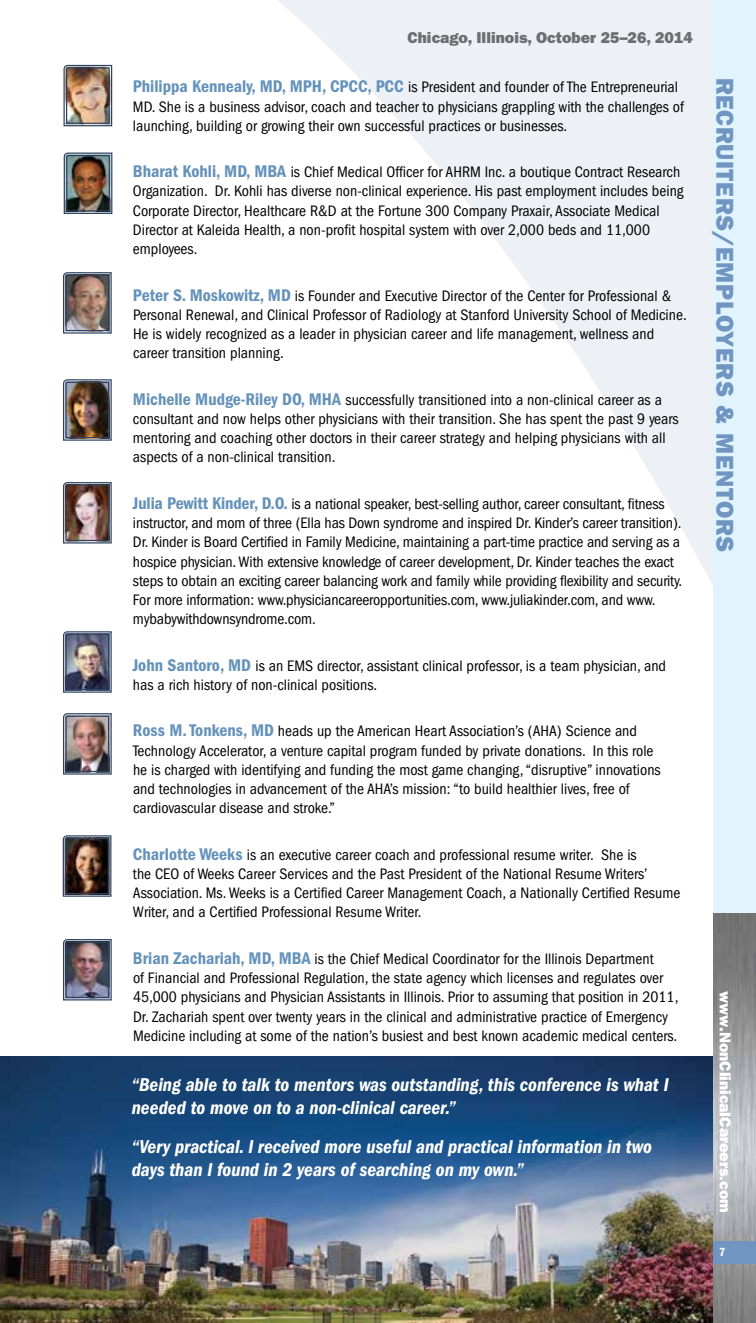
<style>
.page{position:relative;width:756px;height:1323px;background:#fff}
.page>*{position:absolute;margin:0;border:0;box-sizing:border-box;transform-origin:0 0}
.t1{font:800 24.5px "Franklin Gothic";color:#7095c1}
.t2{font:italic 600 condensed 19.25px/23.1px "Franklin Gothic";color:#fff}
.t3{font:condensed 15.75px/19.2px "Franklin Gothic";color:#000}
.t4{font:800 15.75px "Franklin Gothic";color:#6d6e71}
.t5{font:800 15.75px "Franklin Gothic";color:#fff}
.t6{font:600 condensed 12.25px "Franklin Gothic";color:#fff}
.s1{font-weight:600;font-size:17.5px;color:#6592ba}
</style>
<div class="page">
<img style="left:1px;top:1056px;width:713px;height:267px">
<svg style="left:278px;top:0;width:436px;height:847px"></svg>
<div style="left:714px;top:0;width:42px;height:1323px;background:#e1f4fd"></div>
<img style="left:714px;top:914px;width:42px;height:409px">
<div style="left:714px;top:1241px;width:42px;height:23px;background:#7095c1"></div>
<svg style="left:63px;top:272px;width:49px;height:62px;background:#827471"></svg>
<img style="left:63px;top:379px;width:49px;height:62px">
<img style="left:63px;top:482px;width:49px;height:62px">
<img style="left:63px;top:631px;width:49px;height:62px">
<img style="left:63px;top:713px;width:49px;height:62px">
<img style="left:63px;top:939px;width:49px;height:62px">
<img style="left:63px;top:64px;width:50px;height:63px">
<img style="left:63px;top:152px;width:50px;height:62px">
<img style="left:62px;top:835px;width:50px;height:62px">
<p class="t4" style="left:407px;top:29px;width:287px">Chicago, Illinois, October 25–26, 2014</p>
<p class="t4" style="left:610px;top:29px;width:38px">0 1</p>
<p class="t4" style="left:684px;top:29px;width:11px">2</p>
<p class="t3" style="left:133px;top:78px;width:552px"><span class="s1">Philippa Kennealy, MD, MPH, CPCC, PCC</span> is President and founder of The Entrepreneurial<br>MD. She is a business advisor, coach and teacher to physicians grappling with the challenges of launching, building or growing their own successful practices or businesses.</p>
<p class="t3" style="left:133px;top:162px;width:552px"><span class="s1">Bharat Kohli, MD, MBA</span> is Chief Medical Officer for AHRM Inc. a boutique Contract Research Organization. Dr. Kohli has diverse non-clinical experience. His past employment includes being Corporate Director, Healthcare R&amp;D at the Fortune 300 Company Praxair, Associate Medical Director at Kaleida Health, a non-profit hospital system with over 2,000 beds and 11,000 employees.</p>
<p class="t3" style="left:133px;top:286px;width:555px"><span class="s1">Peter S. Moskowitz, MD</span> is Founder and Executive Director of the Center for Professional &amp; Personal Renewal, and Clinical Professor of Radiology at Stanford University School of Medicine.<br>He is widely recognized as a leader in physician career and life management, wellness and career transition planning.</p>
<p class="t3" style="left:133px;top:390px;width:547px"><span class="s1">Michelle Mudge-Riley DO, MHA</span> successfully transitioned into a non-clinical career as a consultant and now helps other physicians with their transition. She has spent the past 9 years mentoring and coaching other doctors in their career strategy and helping physicians with all aspects of a non-clinical transition.</p>
<p class="t3" style="left:133px;top:494px;width:551px"><span class="s1">Julia Pewitt Kinder, D.O.</span> is a national speaker, best-selling author, career consultant, fitness instructor, and mom of three (Ella has Down syndrome and inspired Dr. Kinder’s career transition).<br>Dr. Kinder is Board Certified in Family Medicine, maintaining a part-time practice and serving as a hospice physician. With extensive knowledge of career development, Dr. Kinder teaches the exact steps to obtain an exciting career balancing work and family while providing flexibility and security.<br>For more information: www.physiciancareeropportunities.com, www.juliakinder.com, and www. mybabywithdownsyndrome.com.</p>
<p class="t3" style="left:133px;top:656px;width:535px"><span class="s1">John Santoro, MD</span> is an EMS director, assistant clinical professor, is a team physician, and has a rich history of non-clinical positions.</p>
<p class="t3" style="left:133px;top:722px;width:529px"><span class="s1">Ross M. Tonkens, MD</span> heads up the American Heart Association’s (AHA) Science and Technology Accelerator, a venture capital program funded by private donations. In this role he is charged with identifying and funding the most game changing, “disruptive” innovations and technologies in advancement of the AHA’s mission: “to build healthier lives, free of cardiovascular disease and stroke.”</p>
<p class="t3" style="left:133px;top:845px;width:549px"><span class="s1">Charlotte Weeks</span> is an executive career coach and professional resume writer. She is<br>the CEO of Weeks Career Services and the Past President of the National Resume Writers’ Association. Ms. Weeks is a Certified Career Management Coach, a Nationally Certified Resume Writer, and a Certified Professional Resume Writer.</p>
<p class="t3" style="left:133px;top:949px;width:547px"><span class="s1">Brian Zachariah, MD, MBA</span> is the Chief Medical Coordinator for the Illinois Department<br>of Financial and Professional Regulation, the state agency which licenses and regulates over 45,000 physicians and Physician Assistants in Illinois. Prior to assuming that position in 2011, Dr. Zachariah spent over twenty years in the clinical and administrative practice of Emergency Medicine including at some of the nation’s busiest and best known academic medical centers.</p>
<p class="t2" style="left:132px;top:1074px;width:538px">“Being able to talk to mentors was outstanding, this conference is what I needed to move on to a non-clinical career.”</p>
<p class="t2" style="left:132px;top:1136px;width:522px">“Very practical. I received more useful and practical information in two days than I found in 2 years of searching on my own.”</p>
<h1 class="t1" style="left:739px;top:78px;width:474px;rotate:90deg">Recruiters/Employers &amp; Mentors</h1>
<p class="t5" style="left:734px;top:991px;width:223px;rotate:90deg">www.NonClinicalCareers.com</p>
<p class="t6" style="left:719px;top:1245px;width:8px">7</p>
</div>
